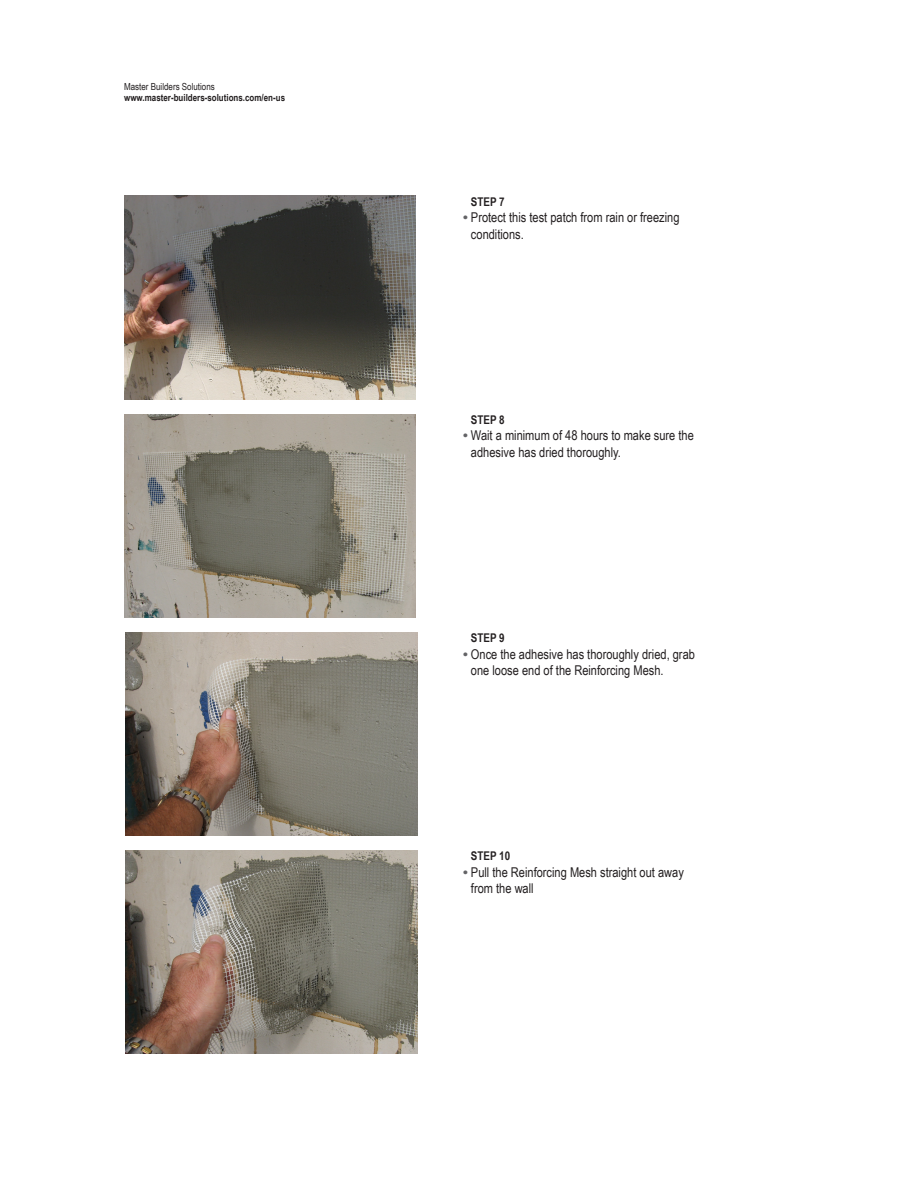
<style>
.page{position:relative;width:918px;height:1188px;background:#fff}
.page>*{position:absolute;margin:0;border:0;box-sizing:border-box;transform-origin:0 0}
.t1{font:13.5px/16.5px "Arial Narrow";color:#231f20}
.t2{font:700 12px "Arial Narrow";color:#231f20}
.t3{font:700 9.75px "Arial Narrow";color:#231f20}
.t4{font:9.75px "Arial Narrow";color:#231f20}
.s1{font-family:"Arial";font-weight:700;color:#636366}
</style>
<div class="page">
<img style="left:124px;top:196px;width:292px;height:203px">
<img style="left:124px;top:414px;width:292px;height:204px">
<img style="left:126px;top:632px;width:291px;height:204px">
<img style="left:126px;top:851px;width:291px;height:203px">
<p class="t4" style="left:124px;top:79px;width:92px">Master Builders Solutions</p>
<p class="t3" style="left:124px;top:92px;width:162px">www.master-builders-solutions.com/en-us</p>
<p class="t2" style="left:471px;top:195px;width:35px">STEP 7</p>
<p class="t1" style="left:471px;top:209px;width:210px;text-indent:-8px"><span class="s1">•</span> Protect this test patch from rain or freezing conditions.</p>
<p class="t2" style="left:471px;top:413px;width:35px">STEP 8</p>
<p class="t1" style="left:471px;top:427px;width:224px;text-indent:-8px"><span class="s1">•</span> Wait a minimum of 48 hours to make sure the adhesive has dried thoroughly.</p>
<p class="t2" style="left:471px;top:631px;width:35px">STEP 9</p>
<p class="t1" style="left:471px;top:645px;width:226px;text-indent:-8px"><span class="s1">•</span> Once the adhesive has thoroughly dried, grab one loose end of the Reinforcing Mesh.</p>
<p class="t2" style="left:471px;top:849px;width:41px">STEP 10</p>
<p class="t1" style="left:471px;top:863px;width:214px;text-indent:-8px"><span class="s1">•</span> Pull the Reinforcing Mesh straight out away from the wall</p>
</div>
